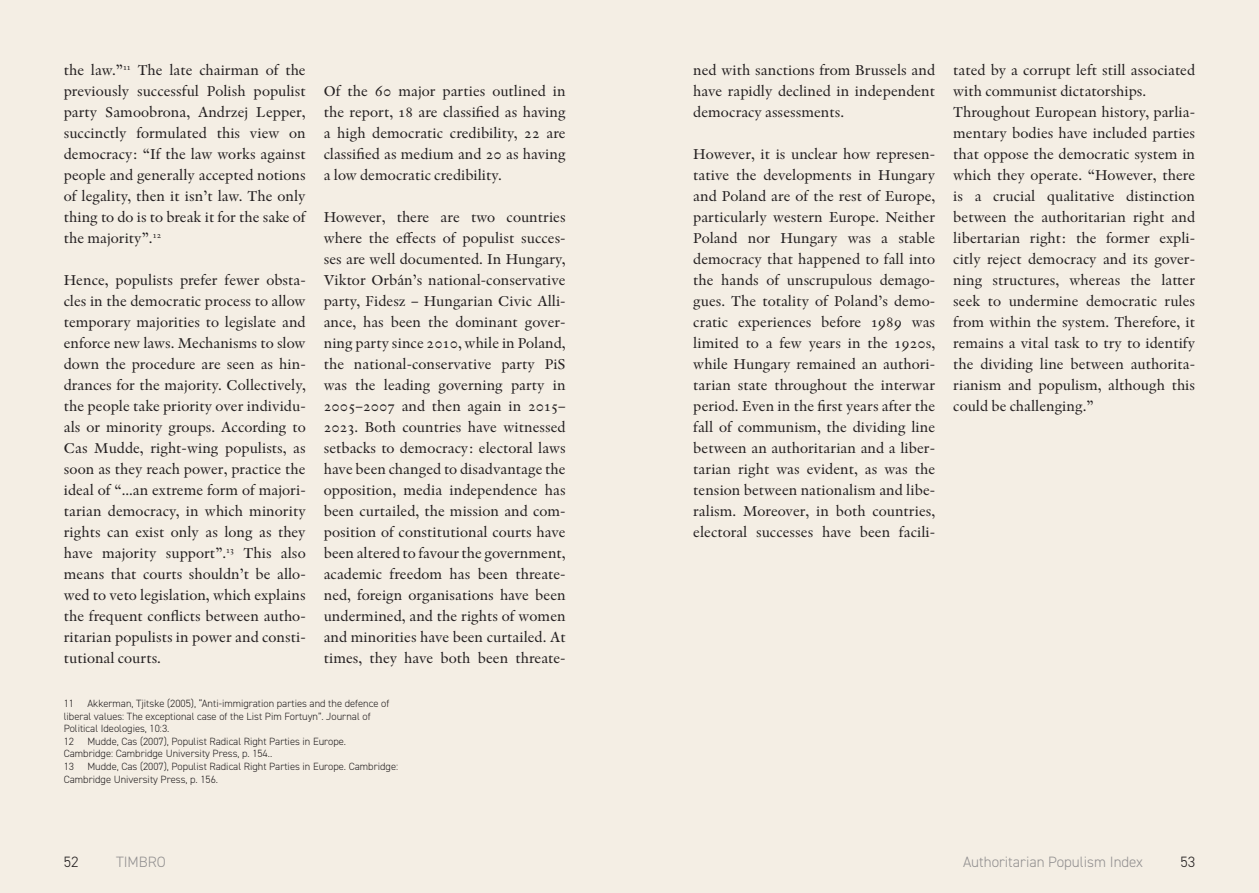
<style>
.page{position:relative;width:1259px;height:893px;background:#f4eee4}
.page>*{position:absolute;margin:0;border:0;box-sizing:border-box;transform-origin:0 0}
.Brödtext_efter_rubrik{font:15px/21px "Indigo Antiqua Pro Text";color:#231f20;text-align:justify}
.t1{font:300 15px "DIN2014";color:#929090}
.t2{font:300 15px "DIN2014";color:#231f20}
.Fotnot{font:300 10.5px "DIN2014";color:#231f20}
</style>
<div class="page">
<p class="Brödtext_efter_rubrik" style="left:64px;top:60px;width:243px">the law.”<sup>11</sup> The late chairman of the previously successful Polish populist party Samoobrona, Andrzej Lepper, succinctly formulated this view on democracy: “If the law works against people and generally accepted notions of legality, then it isn’t law. The only thing to do is to break it for the sake of the majority”.<sup>12</sup></p>
<p class="Brödtext_efter_rubrik" style="left:64px;top:270px;width:243px">Hence, populists prefer fewer obsta&shy;cles in the democratic process to allow temporary majorities to legislate and enforce new laws. Mechanisms to slow down the procedure are seen as hin&shy;drances for the majority. Collectively, the people take priority over individu&shy;als or minority groups. According to Cas Mudde, right-wing populists, as soon as they reach power, practice the ideal of “...an extreme form of majori&shy;tarian democracy, in which minority rights can exist only as long as they have majority support”.<sup>13</sup> This also means that courts shouldn’t be allo&shy;wed to veto legislation, which explains the frequent conflicts between autho&shy;ritarian populists in power and consti&shy;tutional courts.</p>
<p class="Fotnot" style="left:64px;top:697px;width:12px">11</p>
<p class="Fotnot" style="left:87px;top:697px;width:303px">Akkerman, Tjitske (2005), “Anti-immigration parties and the defence of</p>
<p class="Fotnot" style="left:64px;top:710px;width:308px">liberal values: The exceptional case of the List Pim Fortuyn”. Journal of</p>
<p class="Fotnot" style="left:64px;top:722px;width:107px">Political Ideologies, 10:3.</p>
<p class="Fotnot" style="left:64px;top:735px;width:12px">12</p>
<p class="Fotnot" style="left:87px;top:735px;width:260px">Mudde, Cas (2007), Populist Radical Right Parties in Europe.</p>
<p class="Fotnot" style="left:64px;top:747px;width:210px">Cambridge: Cambridge University Press, p. 154..</p>
<p class="Fotnot" style="left:64px;top:760px;width:12px">13</p>
<p class="Fotnot" style="left:87px;top:760px;width:312px">Mudde, Cas (2007), Populist Radical Right Parties in Europe. Cambridge:</p>
<p class="Fotnot" style="left:64px;top:773px;width:156px">Cambridge University Press, p. 156.</p>
<p class="Brödtext_efter_rubrik" style="left:324px;top:81px;width:243px">Of the 60 major parties outlined in the report, 18 are classified as having a high democratic credibility, 22 are classified as medium and 20 as having a low democratic credibility.</p>
<p class="Brödtext_efter_rubrik" style="left:324px;top:207px;width:243px">However, there are two countries where the effects of populist succes&shy;ses are well documented. In Hungary, Viktor Orbán’s national-conservative party, Fidesz – Hungarian Civic Alli&shy;ance, has been the dominant gover&shy;ning party since 2010, while in Poland, the national-conservative party PiS was the leading governing party in 2005–2007 and then again in 2015– 2023. Both countries have witnessed setbacks to democracy: electoral laws have been changed to disadvantage the opposition, media independence has been curtailed, the mission and com&shy;position of constitutional courts have been altered to favour the government, academic freedom has been threate&shy;ned, foreign organisations have been undermined, and the rights of women and minorities have been curtailed. At times, they have both been threate-</p>
<p class="Brödtext_efter_rubrik" style="left:693px;top:60px;width:243px">ned with sanctions from Brussels and have rapidly declined in independent democracy assessments.</p>
<p class="Brödtext_efter_rubrik" style="left:693px;top:144px;width:243px">However, it is unclear how represen&shy;tative the developments in Hungary and Poland are of the rest of Europe, particularly western Europe. Neither Poland nor Hungary was a stable democracy that happened to fall into the hands of unscrupulous demago&shy;gues. The totality of Poland’s demo&shy;cratic experiences before 1989 was limited to a few years in the 1920s, while Hungary remained an authori&shy;tarian state throughout the interwar period. Even in the first years after the fall of communism, the dividing line between an authoritarian and a liber&shy;tarian right was evident, as was the tension between nationalism and libe&shy;ralism. Moreover, in both countries, electoral successes have been facili-</p>
<p class="Brödtext_efter_rubrik" style="left:953px;top:60px;width:243px">tated by a corrupt left still associated with communist dictatorships.</p>
<p class="Brödtext_efter_rubrik" style="left:953px;top:102px;width:243px">Throughout European history, parlia&shy;mentary bodies have included parties that oppose the democratic system in which they operate. “However, there is a crucial qualitative distinction between the authoritarian right and libertarian right: the former expli&shy;citly reject democracy and its gover&shy;ning structures, whereas the latter seek to undermine democratic rules from within the system. Therefore, it remains a vital task to try to identify the dividing line between authorita&shy;rianism and populism, although this could be challenging.”</p>
<p class="t2" style="left:64px;top:853px;width:16px">52</p>
<p class="t1" style="left:116px;top:853px;width:51px">TIMBRO</p>
<p class="t1" style="left:963px;top:853px;width:181px">Authoritarian Populism Index</p>
<p class="t2" style="left:1180px;top:853px;width:16px">53</p>
</div>
